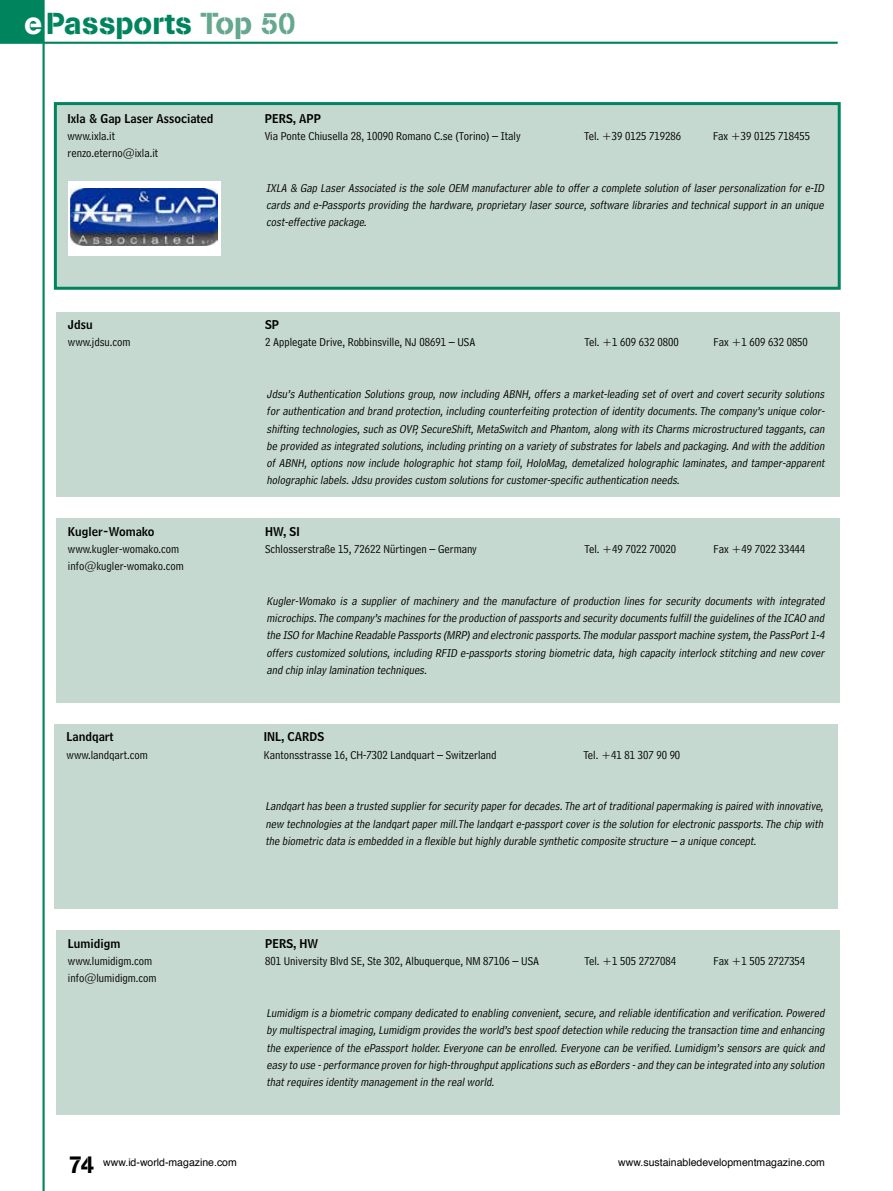
<style>
.page{position:relative;width:893px;height:1191px;background:#fff}
.page>*{position:absolute;margin:0;border:0;box-sizing:border-box;transform-origin:0 0}
.t1{font:30px "AG Book Stencil";color:#00845d}
.t2{font:24px "AG Book Stencil";color:#000}
.t3{font:italic 12px/17.2px "Bell Centennial Address";color:#000;text-align:justify}
.t4{font:12px "Bell Centennial Address";color:#000}
.t5{font:12px "Bell Centennial Name And Number";color:#000}
.t6{font:10.5px "Helvetica";color:#000}
.s1{color:#fff}
.s2{color:#65a78f}
</style>
<div class="page">
<hr style="left:43px;top:0;width:2px;height:1191px;background:#00845d">
<hr style="left:0;top:42px;width:838px;height:2px;background:#00845d">
<div style="left:0;top:0;width:44px;height:43px;background:#00845d"></div>
<div style="left:54px;top:102px;width:787px;height:188px;background:#c6d9d0;border:3px solid #00845d"></div>
<div style="left:68px;top:181px;width:152px;height:74px;background:#fff"></div>
<img style="left:70px;top:189px;width:148px;height:56px">
<div style="left:56px;top:518px;width:784px;height:185px;background:#c6d9d0"></div>
<div style="left:56px;top:312px;width:784px;height:184px;background:#c6d9d0"></div>
<div style="left:55px;top:724px;width:783px;height:184px;background:#c6d9d0"></div>
<div style="left:56px;top:930px;width:784px;height:185px;background:#c6d9d0"></div>
<h1 class="t1" style="left:24px;top:5px;width:273px"><span class="s1">e</span>Passports <span class="s2">Top 50</span></h1>
<p class="t5" style="left:67px;top:111px;width:148px">Ixla &amp; Gap Laser Associated</p>
<p class="t5" style="left:265px;top:111px;width:58px">PERS, APP</p>
<p class="t4" style="left:67px;top:129px;width:49px">www.ixla.it</p>
<p class="t4" style="left:265px;top:129px;width:258px">Via Ponte Chiusella 28, 10090 Romano C.se (Torino) – Italy</p>
<p class="t4" style="left:584px;top:129px;width:98px">Tel. +39 0125 719286</p>
<p class="t4" style="left:713px;top:129px;width:98px">Fax +39 0125 718455</p>
<p class="t4" style="left:67px;top:146px;width:92px">renzo.eterno@ixla.it</p>
<p class="t3" style="left:266px;top:179px;width:562px">IXLA &amp; Gap Laser Associated is the sole OEM manufacturer able to offer a complete solution of laser personalization for e-ID cards and e-Passports providing the hardware, proprietary laser source, software libraries and technical support in an unique cost-effective package.</p>
<p class="t5" style="left:68px;top:317px;width:26px">Jdsu</p>
<p class="t5" style="left:265px;top:317px;width:16px">SP</p>
<p class="t4" style="left:68px;top:335px;width:64px">www.jdsu.com</p>
<p class="t4" style="left:265px;top:335px;width:212px">2 Applegate Drive, Robbinsville, NJ 08691 – USA</p>
<p class="t4" style="left:585px;top:335px;width:96px">Tel. +1 609 632 0800</p>
<p class="t4" style="left:714px;top:335px;width:96px">Fax +1 609 632 0850</p>
<p class="t3" style="left:267px;top:385px;width:562px">Jdsu’s Authentication Solutions group, now including ABNH, offers a market-leading set of overt and covert security solutions for authentication and brand protection, including counterfeiting protection of identity documents.The company’s unique color&shy;shifting technologies,such as OVP,SecureShift,MetaSwitch and Phantom,along with its Charms microstructured taggants,can be provided as integrated solutions,including printing on a variety ofsubstrates forlabels and packaging.And with the addition of ABNH, options now include holographic hot stamp foil, HoloMag, demetalized holographic laminates, and tamper-apparent holographic labels.Jdsu provides custom solutions forcustomer-specific authentication needs.</p>
<p class="t5" style="left:68px;top:524px;width:88px">Kugler-Womako</p>
<p class="t5" style="left:265px;top:524px;width:36px">HW, SI</p>
<p class="t4" style="left:68px;top:542px;width:113px">www.kugler-womako.com</p>
<p class="t4" style="left:265px;top:542px;width:213px">Schlosserstraße 15, 72622 Nürtingen – Germany</p>
<p class="t4" style="left:585px;top:542px;width:93px">Tel. +49 7022 70020</p>
<p class="t4" style="left:714px;top:542px;width:93px">Fax +49 7022 33444</p>
<p class="t4" style="left:68px;top:559px;width:117px">info@kugler-womako.com</p>
<p class="t3" style="left:267px;top:592px;width:562px">Kugler-Womako is a supplier of machinery and the manufacture of production lines for security documents with integrated microchips.The company’s machines forthe production ofpassports and security documents fulfillthe guidelines ofthe ICAO and the ISO forMachine Readable Passports (MRP)and electronic passports.The modularpassportmachine system,the PassPort1-4 offers customized solutions, including RFID e-passports storing biometric data, high capacity interlock stitching and new cover and chip inlay lamination techniques.</p>
<p class="t5" style="left:67px;top:729px;width:49px">Landqart</p>
<p class="t5" style="left:264px;top:729px;width:62px">INL, CARDS</p>
<p class="t4" style="left:67px;top:747px;width:83px">www.landqart.com</p>
<p class="t4" style="left:264px;top:747px;width:234px">Kantonsstrasse 16, CH-7302 Landquart – Switzerland</p>
<p class="t4" style="left:583px;top:747px;width:98px">Tel. +41 81 307 90 90</p>
<p class="t3" style="left:265px;top:797px;width:562px">Landqarthas been a trusted supplierforsecurity paperfordecades.The artoftraditionalpapermaking is paired with innovative, new technologies atthe landqartpapermill.The landqarte-passportcoveris the solution forelectronic passports.The chip with the biometric data is embedded in a flexible buthighly durable synthetic composite structure – a unique concept.</p>
<p class="t5" style="left:68px;top:936px;width:54px">Lumidigm</p>
<p class="t5" style="left:265px;top:936px;width:55px">PERS, HW</p>
<p class="t4" style="left:68px;top:954px;width:86px">www.lumidigm.com</p>
<p class="t4" style="left:265px;top:954px;width:276px">801 University Blvd SE, Ste 302, Albuquerque, NM 87106 – USA</p>
<p class="t4" style="left:585px;top:954px;width:93px">Tel. +1 505 2727084</p>
<p class="t4" style="left:714px;top:954px;width:93px">Fax +1 505 2727354</p>
<p class="t4" style="left:68px;top:971px;width:90px">info@lumidigm.com</p>
<p class="t3" style="left:267px;top:1004px;width:562px">Lumidigm is a biometric company dedicated to enabling convenient,secure,and reliable identification and verification.Powered by multispectralimaging,Lumidigm provides the world’s bestspoofdetection while reducing the transaction time and enhancing the experience of the ePassport holder. Everyone can be enrolled. Everyone can be verified. Lumidigm’s sensors are quick and easy to use -performance proven forhigh-throughputapplications such as eBorders -and they can be integrated into any solution thatrequires identity managementin the realworld.</p>
<h2 class="t2" style="left:69px;top:1149px;width:27px">74</h2>
<p class="t6" style="left:103px;top:1154px;width:135px">www.id-world-magazine.com</p>
<p class="t6" style="left:618px;top:1154px;width:208px">www.sustainabledevelopmentmagazine.com</p>
</div>
